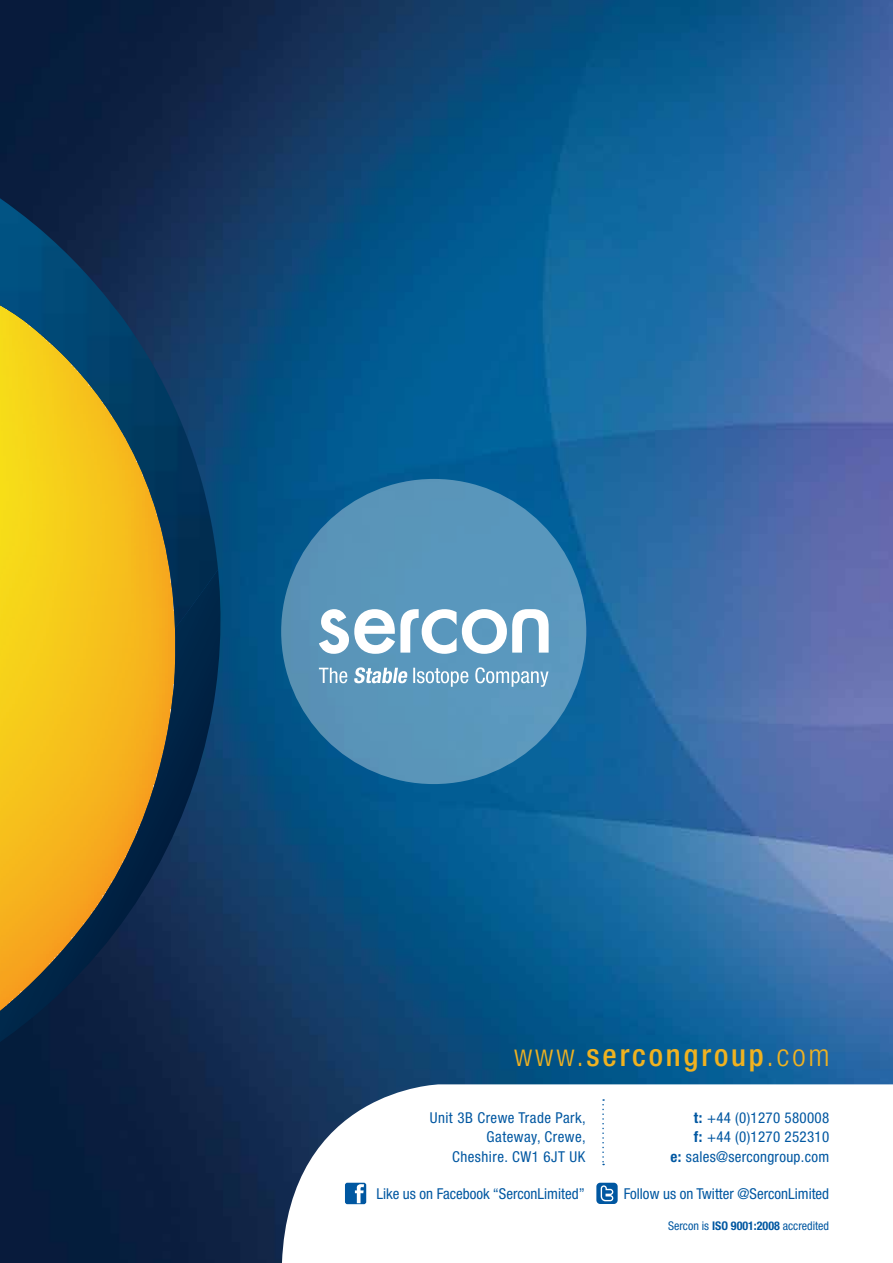
<style>
.page{position:relative;width:893px;height:1263px;background:#fff}
.page>*{position:absolute;margin:0;border:0;box-sizing:border-box;transform-origin:0 0}
.t1{font:500 condensed 30.9px "Helvetica Neue LT Pro";color:#f0b220}
.t2{font:condensed 15px/19.5px "Helvetica Neue LT Pro";letter-spacing:.02em;color:#0057a1;text-align:right}
.t3{font:condensed 15px "Helvetica Neue LT Pro";color:#0057a1}
.t4{font:condensed 12px "Helvetica Neue LT Pro";color:#0057a1}
.s1{font-weight:300}
.s2{font-weight:700}
</style>
<div class="page">
<img style="left:0;top:0;width:893px;height:1263px">
<div style="left:281px;top:479px;width:305px;height:305px;background:#5997ba;border-radius:50%"></div>
<svg style="left:602px;top:1099px;width:2px;height:66px"></svg>
<svg style="left:0;top:226px;width:231px;height:816px;background:#7a6e39"></svg>
<img style="left:0;top:198px;width:218px;height:431px">
<svg style="left:319px;top:609px;width:230px;height:45px"></svg>
<svg style="left:319px;top:667px;width:230px;height:20px"></svg>
<div style="left:596px;top:1183px;width:22px;height:21px;background:#0057a1;border-radius:4px"></div>
<svg style="left:601px;top:1185px;width:12px;height:16px"></svg>
<div style="left:345px;top:1183px;width:21px;height:21px;background:#0057a1;border-radius:2px"></div>
<svg style="left:355px;top:1184px;width:9px;height:19px"></svg>
<h1 class="t1" style="left:514px;top:1036px;width:317px"><span class="s1">www.</span>sercongroup<span class="s1">.com</span></h1>
<p class="t2" style="left:430px;top:1107px;width:158px">Unit 3B Crewe Trade Park,<br>Gateway, Crewe,<br>Cheshire. CW1 6JT UK</p>
<p class="t2" style="left:670px;top:1107px;width:160px"><span class="s2">t:</span> +44 (0)1270 580008<br><span class="s2">f:</span> +44 (0)1270 252310<br><span class="s2">e:</span> sales@sercongroup.com</p>
<p class="t3" style="left:376px;top:1185px;width:210px">Like us on Facebook “SerconLimited”</p>
<p class="t3" style="left:624px;top:1185px;width:207px">Follow us on Twitter @SerconLimited</p>
<p class="t4" style="left:668px;top:1218px;width:163px">Sercon is <span class="s2">ISO 9001:2008</span> accredited</p>
</div>
